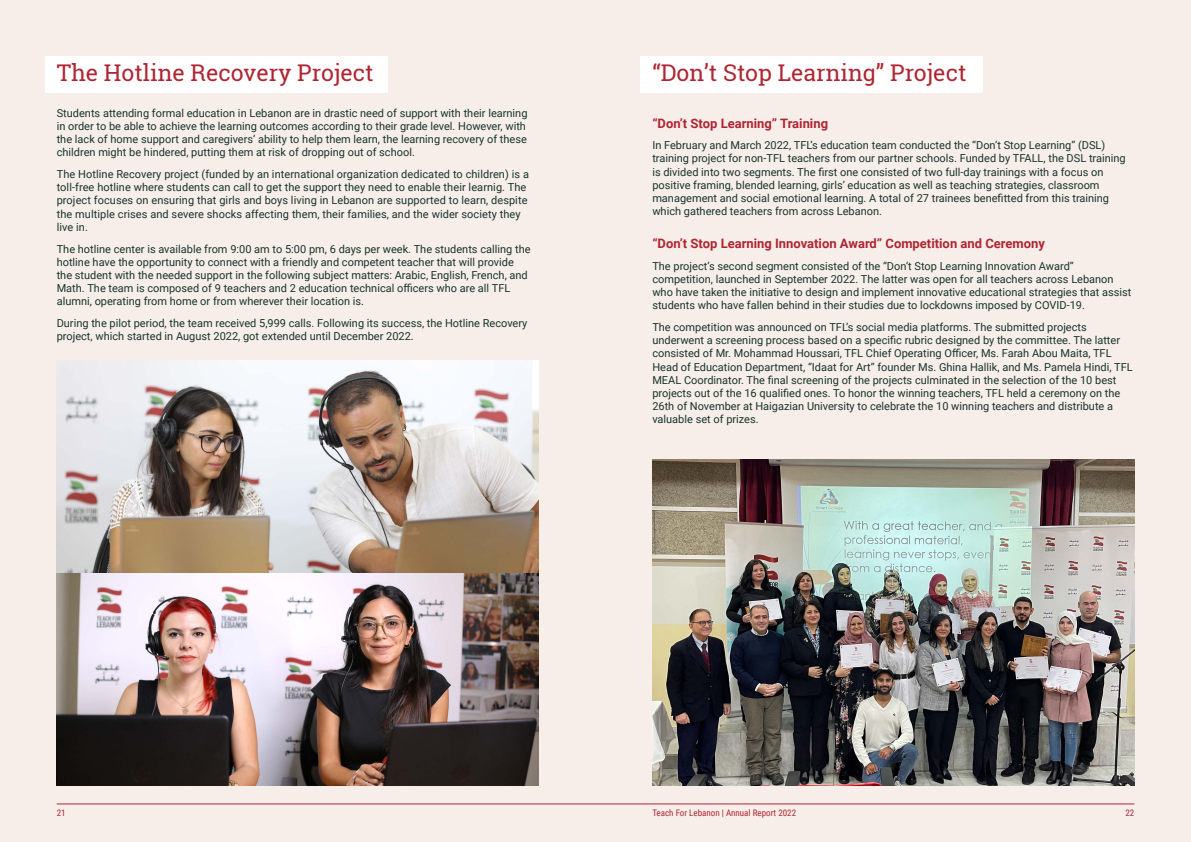
<style>
.page{position:relative;width:1191px;height:842px;background:#f7eeea}
.page>*{position:absolute;margin:0;border:0;box-sizing:border-box;transform-origin:0 0}
.t1{font:23px "Roboto Slab";color:#b02532}
.t2{font:700 13px "Roboto";color:#b02532}
.t3{font:11px/13.2px "Roboto";color:#18342a}
.t4{font:9px "Roboto Condensed";color:#b02532}
</style>
<div class="page">
<hr style="left:57px;top:804px;width:1077px;height:1px;background:#b02532">
<div style="left:45px;top:57px;width:342px;height:36px;background:#fff"></div>
<div style="left:640px;top:57px;width:342px;height:36px;background:#fff"></div>
<img style="left:652px;top:459px;width:482px;height:326px">
<img style="left:57px;top:360px;width:482px;height:425px">
<h1 class="t1" style="left:57px;top:57px;width:318px">The Hotline Recovery Project</h1>
<p class="t3" style="left:57px;top:106px;width:472px">Students attending formal education in Lebanon are in drastic need of support with their learning in order to be able to achieve the learning outcomes according to their grade level. However, with the lack of home support and caregivers’ ability to help them learn, the learning recovery of these children might be hindered, putting them at risk of dropping out of school.</p>
<p class="t3" style="left:57px;top:167px;width:474px">The Hotline Recovery project (funded by an international organization dedicated to children) is a toll-free hotline where students can call to get the support they need to enable their learnig. The project focuses on ensuring that girls and boys living in Lebanon are supported to learn, despite the multiple crises and severe shocks affecting them, their families, and the wider society they live in.</p>
<p class="t3" style="left:57px;top:242px;width:475px">The hotline center is available from 9:00 am to 5:00 pm, 6 days per week. The students calling the hotline have the opportunity to connect with a friendly and competent teacher that will provide the student with the needed support in the following subject matters: Arabic, English, French, and Math. The team is composed of 9 teachers and 2 education technical officers who are all TFL alumni, operating from home or from wherever their location is.</p>
<p class="t3" style="left:57px;top:316px;width:472px">During the pilot period, the team received 5,999 calls. Following its success, the Hotline Recovery project, which started in August 2022, got extended until December 2022.</p>
<h1 class="t1" style="left:652px;top:57px;width:316px">“Don’t Stop Learning” Project</h1>
<p class="t2" style="left:652px;top:114px;width:177px">“Don’t Stop Learning” Training</p>
<p class="t3" style="left:652px;top:138px;width:475px">In February and March 2022, TFL’s education team conducted the “Don’t Stop Learning” (DSL) training project for non-TFL teachers from our partner schools. Funded by TFALL, the DSL training is divided into two segments. The first one consisted of two full-day trainings with a focus on positive framing, blended learning, girls’ education as well as teaching strategies, classroom management and social emotional learning. A total of 27 trainees benefitted from this training which gathered teachers from across Lebanon.</p>
<p class="t2" style="left:652px;top:234px;width:394px">“Don’t Stop Learning Innovation Award” Competition and Ceremony</p>
<p class="t3" style="left:652px;top:259px;width:480px">The project’s second segment consisted of the “Don’t Stop Learning Innovation Award” competition, launched in September 2022. The latter was open for all teachers across Lebanon who have taken the initiative to design and implement innovative educational strategies that assist students who have fallen behind in their studies due to lockdowns imposed by COVID-19.</p>
<p class="t3" style="left:652px;top:320px;width:482px">The competition was announced on TFL’s social media platforms. The submitted projects underwent a screening process based on a specific rubric designed by the committee. The latter consisted of Mr. Mohammad Houssari, TFL Chief Operating Officer, Ms. Farah Abou Maita, TFL Head of Education Department, “Idaat for Art” founder Ms. Ghina Hallik, and Ms. Pamela Hindi, TFL MEAL Coordinator. The final screening of the projects culminated in the selection of the 10 best projects out of the 16 qualified ones. To honor the winning teachers, TFL held a ceremony on the 26th of November at Haigazian University to celebrate the 10 winning teachers and distribute a valuable set of prizes.</p>
<p class="t4" style="left:57px;top:807px;width:10px">21</p>
<p class="t4" style="left:652px;top:807px;width:145px">Teach For Lebanon | Annual Report 2022</p>
<p class="t4" style="left:1125px;top:807px;width:10px">22</p>
</div>
